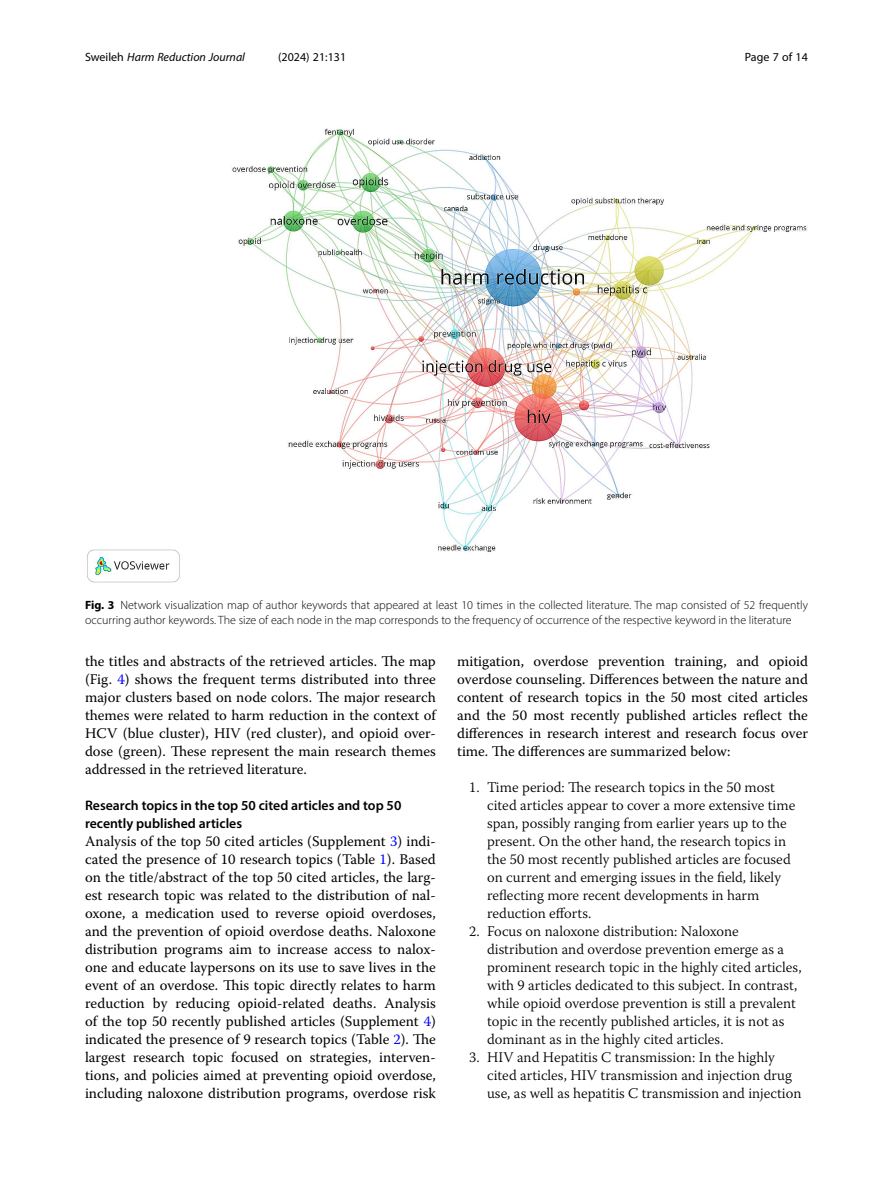
<style>
.page{position:relative;width:893px;height:1191px;background:#fff}
.page>*{position:absolute;margin:0;border:0;box-sizing:border-box;transform-origin:0 0}
.Body_Text{font:14.7px/18px "Warnock Pro";color:#000;text-align:justify}
.Ordered_L1{font:300 14.7px/18px "Warnock Pro";color:#000}
.Head_2{font:600 13.8px/18px "Myriad Pro";color:#000}
.Figure_Caption{font:300 12px/15px "Myriad Pro";color:#000}
.t1{font:italic 12px "Myriad Pro";color:#000}
.t2{font:12px "Myriad Pro";color:#000}
.s1{font-style:normal}
.s2{font-weight:700}
.s3{color:#00f}
</style>
<div class="page">
<img style="left:87px;top:128px;width:720px;height:454px">
<p class="t1" style="left:85px;top:50px;width:162px"><span class="s1">Sweileh</span> Harm Reduction Journal</p>
<p class="t2" style="left:278px;top:50px;width:70px">(2024) 21:131</p>
<p class="t2" style="left:745px;top:50px;width:65px">Page 7 of 14</p>
<p class="Figure_Caption" style="left:85px;top:598px;width:724px"><span class="s2">Fig. 3</span> Network visualization map of author keywords that appeared at least 10 times in the collected literature. The map consisted of 52 frequently occurring author keywords. The size of each node in the map corresponds to the frequency of occurrence of the respective keyword in the literature</p>
<p class="Body_Text" style="left:85px;top:652px;width:352px">the titles and abstracts of the retrieved articles. The map (Fig. <span class="s3">4</span>) shows the frequent terms distributed into three major clusters based on node colors. The major research themes were related to harm reduction in the context of HCV (blue cluster), HIV (red cluster), and opioid over&shy;dose (green). These represent the main research themes addressed in the retrieved literature.</p>
<p class="Head_2" style="left:85px;top:796px;width:318px">Research topics in the top 50 cited articles and top 50 recently published articles</p>
<p class="Body_Text" style="left:85px;top:832px;width:352px">Analysis of the top 50 cited articles (Supplement <span class="s3">3</span>) indi&shy;cated the presence of 10 research topics (Table <span class="s3">1</span>). Based on the title/abstract of the top 50 cited articles, the larg&shy;est research topic was related to the distribution of nal&shy;oxone, a medication used to reverse opioid overdoses, and the prevention of opioid overdose deaths. Naloxone distribution programs aim to increase access to nalox&shy;one and educate laypersons on its use to save lives in the event of an overdose. This topic directly relates to harm reduction by reducing opioid-related deaths. Analysis of the top 50 recently published articles (Supplement <span class="s3">4</span>) indicated the presence of 9 research topics (Table <span class="s3">2</span>). The largest research topic focused on strategies, interven&shy;tions, and policies aimed at preventing opioid overdose, including naloxone distribution programs, overdose risk</p>
<p class="Body_Text" style="left:457px;top:652px;width:352px">mitigation, overdose prevention training, and opioid overdose counseling. Differences between the nature and content of research topics in the 50 most cited articles and the 50 most recently published articles reflect the differences in research interest and research focus over time. The differences are summarized below:</p>
<p class="Ordered_L1" style="left:487px;top:778px;width:310px;text-indent:-18px">1. Time period: The research topics in the 50 most cited articles appear to cover a more extensive time span, possibly ranging from earlier years up to the present. On the other hand, the research topics in the 50 most recently published articles are focused on current and emerging issues in the field, likely reflecting more recent developments in harm reduction efforts.</p>
<p class="Ordered_L1" style="left:487px;top:922px;width:316px;text-indent:-18px">2. Focus on naloxone distribution: Naloxone distribution and overdose prevention emerge as a prominent research topic in the highly cited articles, with 9 articles dedicated to this subject. In contrast, while opioid overdose prevention is still a prevalent topic in the recently published articles, it is not as dominant as in the highly cited articles.</p>
<p class="Ordered_L1" style="left:487px;top:1048px;width:316px;text-indent:-18px">3. HIV and Hepatitis C transmission: In the highly cited articles, HIV transmission and injection drug use, as well as hepatitis C transmission and injection</p>
</div>
